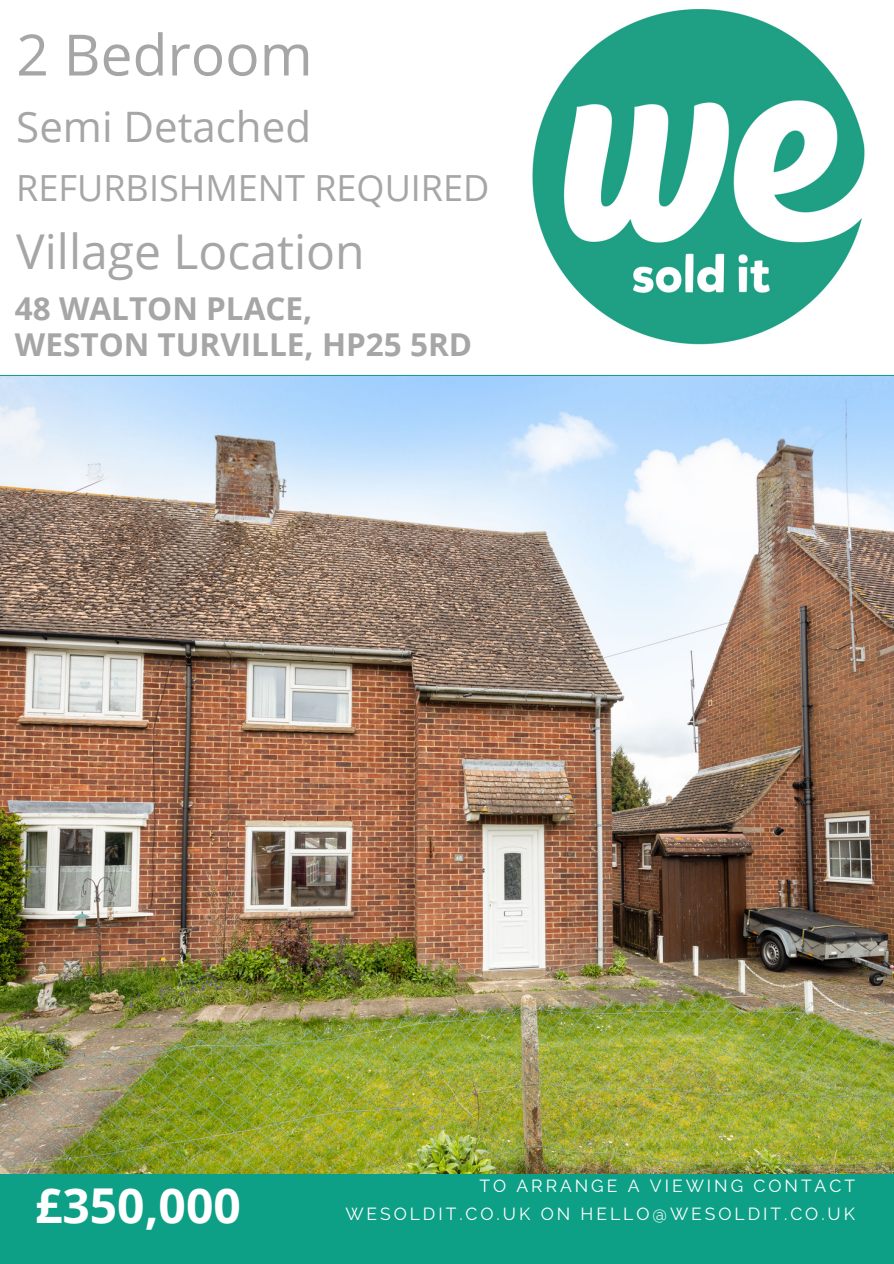
<style>
.page{position:relative;width:894px;height:1264px;background:#fff}
.page>*{position:absolute;margin:0;border:0;box-sizing:border-box;transform-origin:0 0}
.t1{font:57px "Open Sans";color:#a6a6a6}
.t2{font:48px "Open Sans";color:#a6a6a6}
.t3{font:700 48px "Open Sans";color:#fff}
.t4{font:42px "Open Sans";color:#a6a6a6}
.t5{font:36px "Open Sans";color:#a6a6a6}
.t6{font:700 31.5px/36px "Open Sans";color:#a6a6a6}
.t7{font:17.4px "Raleway";letter-spacing:.17em;color:#fff}
</style>
<div class="page">
<div style="left:0;top:0;width:893px;height:1263px;background:#0da086"></div>
<img style="left:0;top:377px;width:893px;height:796px">
<div style="left:0;top:0;width:893px;height:375px;background:#fff"></div>
<img style="left:532px;top:9px;width:333px;height:336px">
<h5 class="t1" style="left:16px;top:15px;width:298px">2 Bedroom</h5>
<h3 class="t4" style="left:16px;top:97px;width:296px">Semi Detached</h3>
<h6 class="t5" style="left:16px;top:162px;width:474px">REFURBISHMENT REQUIRED</h6>
<h2 class="t2" style="left:16px;top:217px;width:350px">Village Location</h2>
<p class="t6" style="left:15px;top:290px;width:458px">48 WALTON PLACE,<br>WESTON TURVILLE, HP25 5RD</p>
<p class="t3" style="left:35px;top:1171px;width:207px">£350,000</p>
<h1 class="t7" style="left:479px;top:1175px;width:377px">TO ARRANGE A VIEWING CONTACT</h1>
<h4 class="t7" style="left:345px;top:1203px;width:511px">WESOLDIT.CO.UK ON HELLO@WESOLDIT.CO.UK</h4>
</div>
